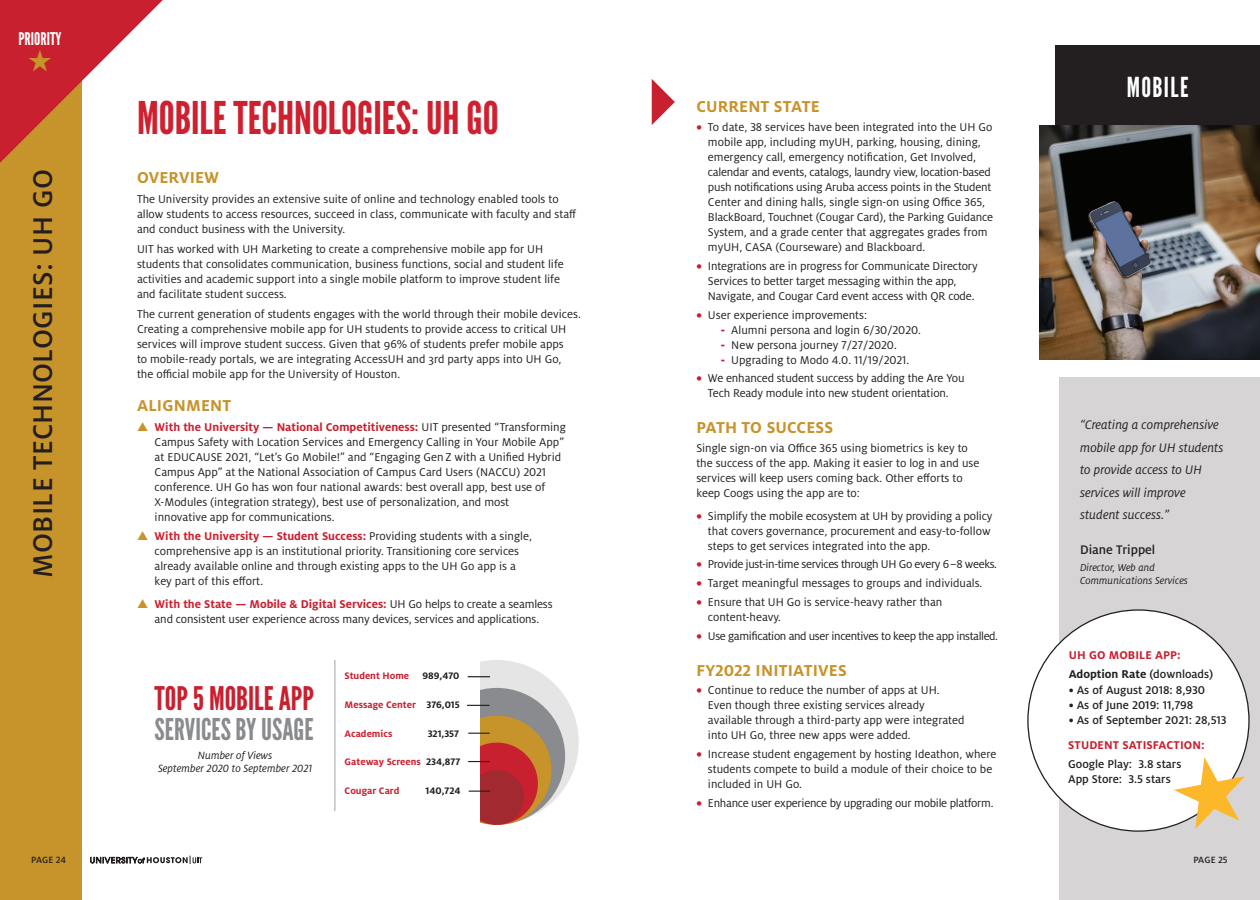
<style>
.page{position:relative;width:1260px;height:900px;background:#fff}
.page>*{position:absolute;margin:0;border:0;box-sizing:border-box;transform-origin:0 0}
.t1{font:45px "League Gothic";color:#cf202f}
.t2{font:32.5px "League Gothic";color:#c9202f}
.t3{font:500 30px "Milo OT";letter-spacing:.01em;color:#231f20}
.t4{font:30px "League Gothic";color:#898b8e}
.t5{font:27.5px "League Gothic";letter-spacing:.05em;color:#fff}
.t6{font:700 17.5px "Milo OT";letter-spacing:.01em;color:#c7932b}
.t7{font:17.5px "League Gothic";color:#fff}
.t8{font:italic 13.75px/22.5px "Milo OT";color:#231f20}
.t9{font:500 13.75px "Milo OT";color:#231f20}
.t10{font:12.5px/15px "Milo OT";color:#231f20}
.t11{font:12.5px "Milo OT";letter-spacing:-.03em;color:#231f20}
.t12{font:500 12.5px/15px "Milo OT";color:#231f20}
.t13{font:700 12.5px/18.8px "Milo OT";letter-spacing:.01em;color:#c9202f}
.t14{font:12.5px "Milo OT";letter-spacing:-.02em;color:#231f20}
.t15{font:italic 11.62px/12.5px "Milo OT";color:#231f20;text-align:center}
.t16{font:italic 11.25px/13.5px "Milo OT";color:#231f20}
.t17{font:700 10.5px "Milo OT";color:#cf202f}
.t18{font:700 10.5px "Milo OT";color:#c9202f}
.t19{font:700 10.5px "Milo OT";color:#231f20}
.t20{font:500 10px "Milo OT";color:#231f20}
.s1{color:#c7932b}
.s2{font-weight:700;color:#cf202f}
.s3{font-weight:700;color:#c9202f}
.s4{color:#231f20}
.s5{font-weight:900;color:#cf202f}
.s6{font-weight:500;color:#231f20}
</style>
<div class="page">
<div style="left:1060px;top:378px;width:200px;height:522px;background:#d6d4d5"></div>
<div style="left:1056px;top:45px;width:204px;height:117px;background:#231f20"></div>
<img style="left:1040px;top:125px;width:220px;height:234px">
<svg style="left:652px;top:79px;width:23px;height:46px"></svg>
<div style="left:0;top:0;width:81px;height:900px;background:#c7932b"></div>
<svg style="left:90px;top:856px;width:112px;height:8px"></svg>
<div style="left:415px;top:660px;width:164px;height:164px;background:#e5e5e5;border-radius:50%"></div>
<div style="left:428px;top:688px;width:137px;height:137px;background:#898b8e;border-radius:50%"></div>
<div style="left:442px;top:716px;width:110px;height:109px;background:#c7932b;border-radius:50%"></div>
<div style="left:456px;top:743px;width:82px;height:82px;background:#c9202f;border-radius:50%"></div>
<div style="left:469px;top:770px;width:55px;height:55px;background:#a2292f;border-radius:50%"></div>
<div style="left:414px;top:660px;width:66px;height:172px;background:#fff"></div>
<hr style="left:334px;top:660px;width:1px;height:151px;background:#b2b2b4">
<svg style="left:468px;top:676px;width:22px;height:1px"></svg>
<svg style="left:467px;top:705px;width:23px;height:1px"></svg>
<svg style="left:468px;top:733px;width:22px;height:1px"></svg>
<svg style="left:468px;top:761px;width:22px;height:1px"></svg>
<svg style="left:469px;top:791px;width:21px;height:1px"></svg>
<div style="left:1028px;top:610px;width:221px;height:221px;background:#fff;border-radius:50%"></div>
<svg style="left:1174px;top:757px;width:71px;height:72px"></svg>
<svg style="left:0;top:0;width:163px;height:163px"></svg>
<h3 class="t7" style="left:18px;top:28px;width:45px">PRIORITY</h3>
<h3 class="t3" style="left:26px;top:578px;width:410px;rotate:-90deg">MOBILE TECHNOLOGIES: UH GO</h3>
<h1 class="t1" style="left:137px;top:91px;width:363px">MOBILE TECHNOLOGIES: UH GO</h1>
<h3 class="t6" style="left:137px;top:168px;width:84px">OVERVIEW</h3>
<p class="t10" style="left:137px;top:192px;width:441px">The University provides an extensive suite of online and technology enabled tools to allow students to access resources, succeed in class, communicate with faculty and staff and conduct business with the University.</p>
<p class="t10" style="left:137px;top:242px;width:428px">UIT has worked with UH Marketing to create a comprehensive mobile app for UH students that consolidates communication, business functions, social and student life activities and academic support into a single mobile platform to improve student life and facilitate student success.</p>
<p class="t10" style="left:137px;top:307px;width:445px">The current generation of students engages with the world through their mobile devices.<br>Creating a comprehensive mobile app for UH students to provide access to critical UH services will improve student success. Given that 96% of students prefer mobile apps<br>to mobile-ready portals, we are integrating AccessUH and 3rd party apps into UH Go, the official mobile app for the University of Houston.</p>
<h3 class="t6" style="left:137px;top:396px;width:96px">ALIGNMENT</h3>
<p class="t10" style="left:155px;top:420px;width:413px;text-indent:-18px"><span class="s1">▲</span> <span class="s2">With the Universit</span><span class="s3">y — National Competitiveness:</span> UIT presented “Transforming Campus Safety with Location Services and Emergency Calling in Your Mobile App” at EDUCAUSE 2021, “Let’s Go Mobile!” and “Engaging Gen Z with a Unified Hybrid Campus App” at the National Association of Campus Card Users (NACCU) 2021 conference. UH Go has won four national awards: best overall app, best use of X-Modules (integration strategy), best use of personalization, and most<br>innovative app for communications.</p>
<p class="t10" style="left:155px;top:529px;width:379px;text-indent:-18px"><span class="s1">▲</span> <span class="s2">With the Universit</span><span class="s3">y — Student Success:</span> Providing students with a single, comprehensive app is an institutional priority. Transitioning core services already available online and through existing apps to the UH Go app is a key part of this effort.</p>
<p class="t10" style="left:137px;top:596px;width:417px;text-align:center"><span class="s1">▲</span> <span class="s2">With the State</span> <span class="s3">— Mobile &amp; Digital Services:</span> UH Go helps to create a seamless and consistent user experience across many devices, services and applications.</p>
<h2 class="t2" style="left:155px;top:679px;width:161px">TOP 5 MOBILE APP</h2>
<h3 class="t4" style="left:155px;top:712px;width:160px">SERVICES BY USAGE</h3>
<p class="t15" style="left:158px;top:750px;width:156px">Number of Views<br>September 2020 to September 2021</p>
<p class="t18" style="left:345px;top:670px;width:66px">Student Home</p>
<p class="t19" style="left:422px;top:670px;width:39px">989,470</p>
<p class="t18" style="left:345px;top:699px;width:117px">Message Center <span class="s4">376,015</span></p>
<p class="t17" style="left:345px;top:727px;width:49px">Academics</p>
<p class="t19" style="left:428px;top:727px;width:33px">321,357</p>
<p class="t17" style="left:345px;top:756px;width:117px">Gateway Screens <span class="s4">234,877</span></p>
<p class="t17" style="left:345px;top:785px;width:56px">Cougar Card</p>
<p class="t19" style="left:426px;top:785px;width:36px">140,724</p>
<h3 class="t6" style="left:696px;top:97px;width:125px">CURRENT STATE</h3>
<p class="t10" style="left:708px;top:120px;width:287px;text-indent:-12px"><span class="s3">•</span> To date, 38 services have been integrated into the UH Go mobile app, including myUH, parking, housing, dining, emergency call, emergency notification, Get Involved, calendar and events, catalogs, laundry view, location-based push notifications using Aruba access points in the Student Center and dining halls, single sign-on using Office 365, BlackBoard, Touchnet (Cougar Card), the Parking Guidance System, and a grade center that aggregates grades from myUH, CASA (Courseware) and Blackboard.</p>
<p class="t10" style="left:708px;top:259px;width:271px;text-indent:-12px"><span class="s3">•</span> Integrations are in progress for Communicate Directory<br>Services to better target messaging within the app,<br>Navigate, and Cougar Card event access with QR code.</p>
<p class="t10" style="left:696px;top:307px;width:172px"><span class="s3">•</span> User experience improvements:</p>
<p class="t10" style="left:721px;top:322px;width:202px"><span class="s5">-</span> Alumni persona and login 6/30/2020.</p>
<p class="t10" style="left:721px;top:337px;width:177px"><span class="s5">-</span> New persona journey 7/27/2020.</p>
<p class="t10" style="left:721px;top:352px;width:190px"><span class="s5">-</span> Upgrading to Modo 4.0. 11/19/2021.</p>
<p class="t10" style="left:696px;top:371px;width:270px;text-align:center"><span class="s3">•</span> We enhanced student success by adding the Are You<br>Tech Ready module into new student orientation.</p>
<h3 class="t6" style="left:696px;top:418px;width:138px">PATH TO SUCCESS</h3>
<p class="t10" style="left:696px;top:441px;width:285px">Single sign-on via Office 365 using biometrics is key to the success of the app. Making it easier to log in and use services will keep users coming back. Other efforts to keep Coogs using the app are to:</p>
<p class="t10" style="left:708px;top:508px;width:286px;text-indent:-12px"><span class="s3">•</span> Simplify the mobile ecosystem at UH by providing a policy that covers governance, procurement and easy-to-follow steps to get services integrated into the app.</p>
<p class="t11" style="left:696px;top:558px;width:302px"><span class="s3">•</span> Provide just-in-time services through UH Go every 6–8 weeks.</p>
<p class="t10" style="left:696px;top:576px;width:288px"><span class="s3">•</span> Target meaningful messages to groups and individuals.</p>
<p class="t10" style="left:708px;top:595px;width:236px;text-indent:-12px"><span class="s3">•</span> Ensure that UH Go is service-heavy rather than content-heavy.</p>
<p class="t11" style="left:696px;top:629px;width:303px"><span class="s3">•</span> Use gamification and user incentives to keep the app installed.</p>
<h3 class="t6" style="left:696px;top:660px;width:152px">FY2022 INITIATIVES</h3>
<p class="t10" style="left:708px;top:683px;width:258px;text-indent:-12px"><span class="s3">•</span> Continue to reduce the number of apps at UH.<br>Even though three existing services already available through a third-party app were integrated into UH Go, three new apps were added.</p>
<p class="t10" style="left:708px;top:747px;width:290px;text-indent:-12px"><span class="s3">•</span> Increase student engagement by hosting Ideathon, where students compete to build a module of their choice to be included in UH Go.</p>
<p class="t14" style="left:696px;top:796px;width:299px"><span class="s3">•</span> Enhance user experience by upgrading our mobile platform.</p>
<h3 class="t5" style="left:1127px;top:70px;width:63px">MOBILE</h3>
<p class="t8" style="left:1080px;top:414px;width:145px">“Creating a comprehensive mobile app for UH students to provide access to UH services will improve student success.”</p>
<p class="t9" style="left:1080px;top:542px;width:77px">Diane Trippel</p>
<p class="t16" style="left:1080px;top:561px;width:109px">Director, Web and<br>Communications Services</p>
<p class="t13" style="left:1069px;top:646px;width:146px">UH GO MOBILE APP:<br><span class="s4">Adoption Rate</span> <span class="s6">(downloads)</span></p>
<p class="t12" style="left:1069px;top:683px;width:138px">• As of August 2018: 8,930</p>
<p class="t12" style="left:1069px;top:698px;width:126px">• As of June 2019: 11,798</p>
<p class="t12" style="left:1069px;top:713px;width:159px">• As of September 2021: 28,513</p>
<p class="t13" style="left:1068px;top:736px;width:138px">STUDENT SATISFACTION:</p>
<p class="t12" style="left:1068px;top:756px;width:115px">Google Play: 3.8 stars<br>App Store: 3.5 stars</p>
<p class="t20" style="left:31px;top:854px;width:36px">PAGE 24</p>
<p class="t20" style="left:1193px;top:854px;width:36px">PAGE 25</p>
</div>
